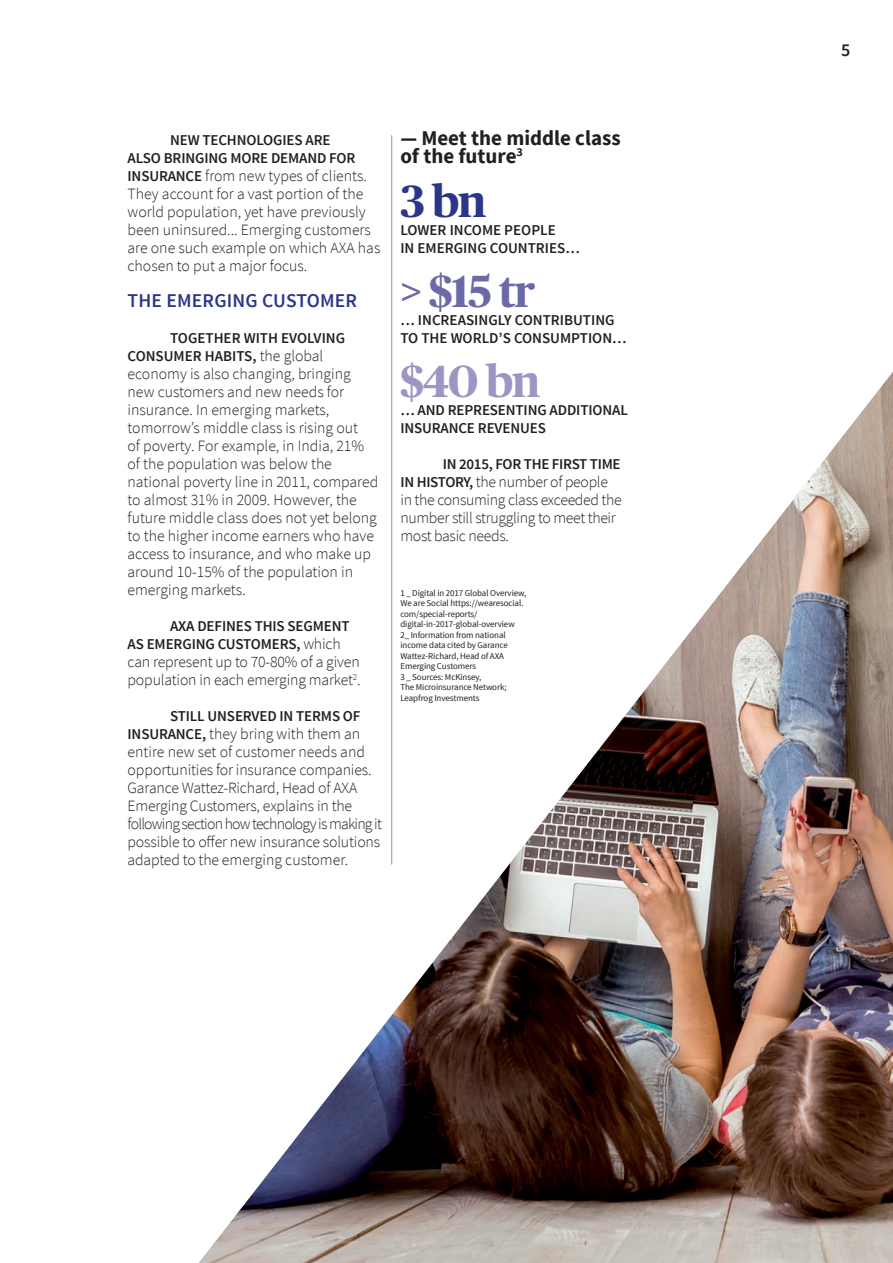
<style>
.page{position:relative;width:893px;height:1263px;background:#fff}
.page>*{position:absolute;margin:0;border:0;box-sizing:border-box;transform-origin:0 0}
.t1{font:700 45px "Publico Headline";color:#6b6aa8}
.t2{font:700 45px "Publico Headline";color:#9b96c4}
.t3{font:700 45px "Publico Headline";color:#2b358a}
.t4{font:700 21px/18px "Source Sans Pro";color:#231f20}
.t5{font:600 19.5px "Source Sans Pro";letter-spacing:.01em;color:#2b358a}
.t6{font:600 18px "Source Sans Pro";color:#231f20}
.t7{font:300 15.75px/18px "Source Sans Pro";color:#231f20}
.t8{font:300 15.75px/18px "Source Sans Pro";letter-spacing:-.02em;color:#231f20}
.t9{font:600 15px/18px "Source Sans Pro";letter-spacing:-.01em;color:#231f20}
.t10{font:9px/10.5px "Source Sans Pro";letter-spacing:-.01em;color:#231f20}
.s1{font-weight:600;font-size:15px}
.s2{font-weight:300;font-size:15.75px}
</style>
<div class="page">
<hr style="left:391px;top:135px;width:1px;height:729px;background:#939598">
<img style="left:199px;top:344px;width:694px;height:919px">
<p class="t9" style="left:128px;top:132px;width:229px;text-indent:43px">NEW TECHNOLOGIES ARE<br>ALSO BRINGING MORE DEMAND FOR</p>
<p class="t7" style="left:128px;top:167px;width:254px"><span class="s1">INSURANCE</span> from new types of clients.<br>They account for a vast portion of the world population, yet have previously been uninsured... Emerging customers are one such example on which AXA has chosen to put a major focus.</p>
<p class="t5" style="left:128px;top:288px;width:231px">THE EMERGING CUSTOMER</p>
<p class="t9" style="left:128px;top:330px;width:219px;text-indent:43px">TOGETHER WITH EVOLVING<br>CONSUMER HABITS, <span class="s2">the global</span></p>
<p class="t7" style="left:128px;top:365px;width:252px">economy is also changing, bringing new customers and new needs for insurance. In emerging markets, tomorrow’s middle class is rising out<br>of poverty. For example, in India, 21% of the population was below the national poverty line in 2011, compared to almost 31% in 2009. However, the future middle class does not yet belong to the higher income earners who have access to insurance, and who make up around 10-15% of the population in emerging markets.</p>
<p class="t9" style="left:128px;top:618px;width:224px;text-indent:43px">AXA DEFINES THIS SEGMENT<br>AS EMERGING CUSTOMERS, <span class="s2">which</span></p>
<p class="t7" style="left:128px;top:653px;width:235px">can represent up to 70-80% of a given population in each emerging market<sup>2</sup>.</p>
<p class="t9" style="left:170px;top:708px;width:192px">STILL UNSERVED IN TERMS OF</p>
<p class="t7" style="left:128px;top:725px;width:256px"><span class="s1">INSURANCE,</span> they bring with them an entire new set of customer needs and opportunities for insurance companies.<br>Garance Wattez-Richard, Head of AXA Emerging Customers, explains in the following section how technology is making it possible to offer new insurance solutions adapted to the emerging customer.</p>
<p class="t4" style="left:400px;top:129px;width:222px">— Meet the middle class of the future<sup>3</sup></p>
<p class="t3" style="left:400px;top:169px;width:88px">3 bn</p>
<p class="t9" style="left:400px;top:222px;width:181px">LOWER INCOME PEOPLE<br>IN EMERGING COUNTRIES…</p>
<p class="t1" style="left:400px;top:259px;width:137px">&gt; $15 tr</p>
<p class="t9" style="left:400px;top:312px;width:228px">… INCREASINGLY CONTRIBUTING<br>TO THE WORLD’S CONSUMPTION…</p>
<p class="t2" style="left:400px;top:349px;width:142px">$40 bn</p>
<p class="t9" style="left:400px;top:402px;width:229px">… AND REPRESENTING ADDITIONAL<br>INSURANCE REVENUES</p>
<p class="t9" style="left:443px;top:456px;width:179px">IN 2015, FOR THE FIRST TIME</p>
<p class="t8" style="left:400px;top:473px;width:223px"><span class="s1">IN HISTORY,</span> the number of people in the consuming class exceeded the number still struggling to meet their most basic needs.</p>
<p class="t10" style="left:400px;top:587px;width:127px">1 _ Digital in 2017 Global Overview,<br>We are Social https://wearesocial. com/special-reports/ digital-in-2017-global-overview<br>2_ Information from national income data cited by Garance<br>Wattez-Richard, Head of AXA<br>Emerging Customers<br>3 _ Sources: McKinsey,<br>The Microinsurance Network;<br>Leapfrog Investments</p>
<p class="t6" style="left:841px;top:39px;width:11px">5</p>
</div>
